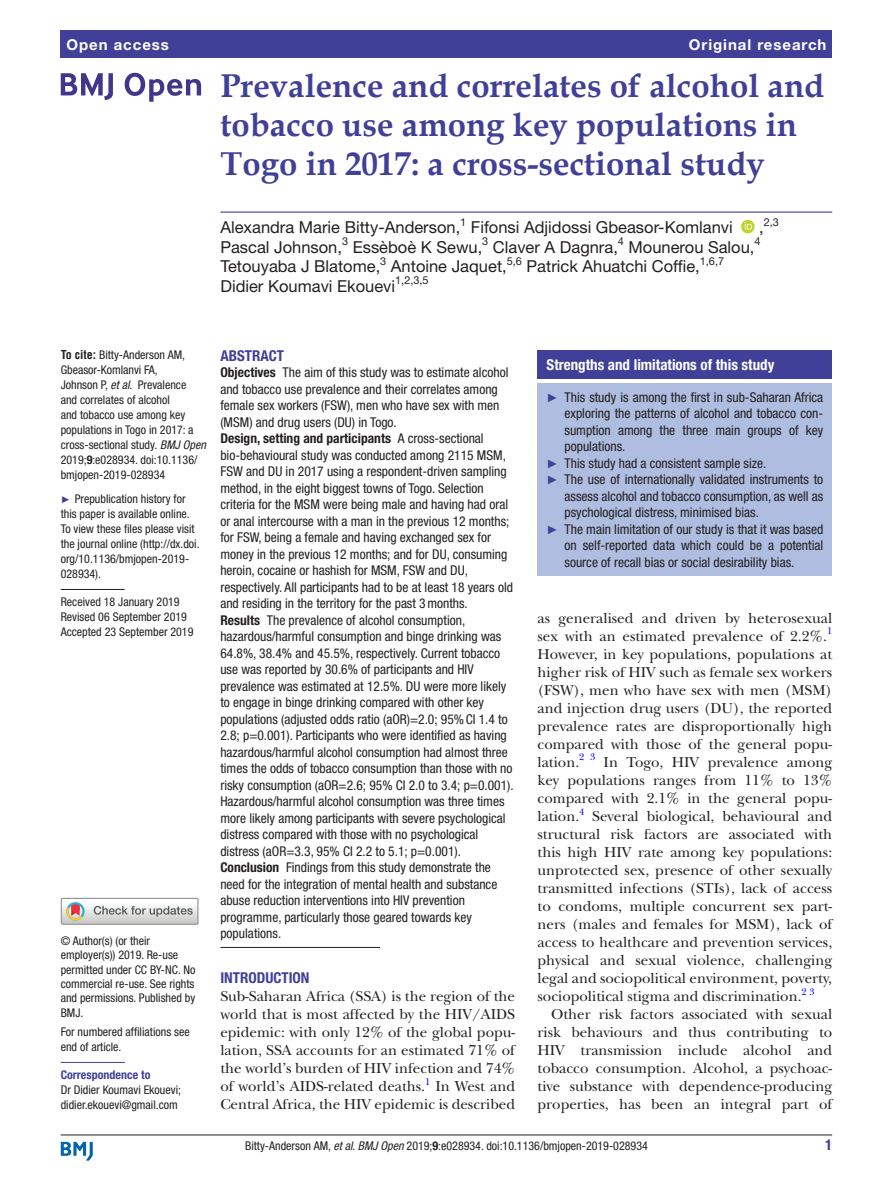
<style>
.page{position:relative;width:893px;height:1191px;background:#fff}
.page>*{position:absolute;margin:0;border:0;box-sizing:border-box;transform-origin:0 0}
.t1{font:700 33px/39px "Book Antiqua";color:#414099}
.t2{font:16.5px "Helvetica Neue LT Std";color:#231f20}
.t3{font:15px/18px "New Baskerville";color:#231f20;text-align:justify}
.t4{font:700 condensed 15px "Helvetica Neue LT Std";color:#fff}
.t5{font:700 15px "Helvetica Neue LT Std";letter-spacing:.065em;color:#fff}
.t6{font:700 condensed 15px "Helvetica Neue LT Std";color:#414099}
.t7{font:condensed 13.5px/16.5px "Helvetica Neue LT Std";color:#231f20}
.t8{font:condensed 12px/15px "Helvetica Neue LT Std";color:#231f20}
.t9{font:700 condensed 12px "Helvetica Neue LT Std";color:#414099}
.t10{font:10.95px "Helvetica Neue LT Std";color:#231f20}
.t11{font:9.9px "New Baskerville";color:#00f}
.s1{font-family:"Helvetica LT Std";font-weight:700}
.s2{font-style:italic}
.s3{font-weight:700}
.s4{font-family:"Arial";font-stretch:normal;font-size:9.75px;color:#414099}
.s5{font-family:"Arial";font-stretch:normal;font-size:12px;color:#414099}
</style>
<div class="page">
<hr style="left:61px;top:1134px;width:771px;height:1px;background:#231f20">
<svg style="left:61px;top:1141px;width:32px;height:19px"></svg>
<div style="left:61px;top:31px;width:771px;height:27px;background:#414099"></div>
<hr style="left:220px;top:211px;width:612px;height:2px;background:#414099">
<svg style="left:741px;top:220px;width:14px;height:13px"></svg>
<hr style="left:61px;top:589px;width:64px;height:1px;background:#231f20">
<hr style="left:61px;top:1062px;width:64px;height:1px;background:#414099">
<svg style="left:61px;top:73px;width:52px;height:27px"></svg>
<svg style="left:125px;top:73px;width:76px;height:29px"></svg>
<div style="left:61px;top:897px;width:138px;height:27px;border:1px solid #969090"></div>
<svg style="left:61px;top:898px;width:137px;height:26px"></svg>
<hr style="left:220px;top:947px;width:160px;height:1px;background:#231f20">
<div style="left:538px;top:350px;width:294px;height:29px;background:#414099"></div>
<div style="left:538px;top:383px;width:294px;height:192px;background:#afbde1"></div>
<p class="t5" style="left:66px;top:35px;width:104px">Open access</p>
<p class="t5" style="left:689px;top:35px;width:139px">Original research</p>
<h1 class="t1" style="left:220px;top:66px;width:606px">Prevalence and correlates of alcohol and tobacco use among key populations in<br>Togo in 2017: a cross-sectional study</h1>
<p class="t2" style="left:220px;top:218px;width:241px">Alexandra Marie Bitty-Anderson,</p>
<p class="t10" style="left:460px;top:215px;width:8px">1</p>
<p class="t2" style="left:471px;top:218px;width:263px">Fifonsi Adjidossi Gbeasor-Komlanvi</p>
<p class="t2" style="left:759px;top:218px;width:6px">,</p>
<p class="t10" style="left:764px;top:215px;width:17px">2,3</p>
<p class="t2" style="left:220px;top:237px;width:123px">Pascal Johnson,</p>
<p class="t10" style="left:342px;top:235px;width:8px">3</p>
<p class="t2" style="left:353px;top:237px;width:131px">Essèboè K Sewu,</p>
<p class="t10" style="left:482px;top:235px;width:8px">3</p>
<p class="t2" style="left:493px;top:237px;width:126px">Claver A Dagnra,</p>
<p class="t10" style="left:618px;top:235px;width:8px">4</p>
<p class="t2" style="left:629px;top:237px;width:127px">Mounerou Salou,</p>
<p class="t10" style="left:754px;top:235px;width:8px">4</p>
<p class="t2" style="left:220px;top:257px;width:161px">Tetouyaba J Blatome,</p>
<p class="t10" style="left:380px;top:254px;width:8px">3</p>
<p class="t2" style="left:391px;top:257px;width:117px">Antoine Jaquet,</p>
<p class="t10" style="left:507px;top:254px;width:17px">5,6</p>
<p class="t2" style="left:527px;top:257px;width:175px">Patrick Ahuatchi Coffie,</p>
<p class="t10" style="left:700px;top:254px;width:26px">1,6,7</p>
<p class="t2" style="left:220px;top:276px;width:176px">Didier Koumavi Ekouevi</p>
<p class="t10" style="left:395px;top:274px;width:35px">1,2,3,5</p>
<p class="t8" style="left:61px;top:347px;width:147px"><span class="s1">To cite:</span> Bitty-Anderson AM,<br>Gbeasor-Komlanvi FA,<br>Johnson P, <span class="s2">et al</span>. Prevalence<br>and correlates of alcohol<br>and tobacco use among key populations in Togo in 2017: a cross-sectional study. <span class="s2">BMJ Open<br></span>2019;<span class="s3">9</span>:e028934. doi:10.1136/ bmjopen-2019-028934</p>
<p class="t8" style="left:61px;top:491px;width:140px"><span class="s4">►</span> Prepublication history for this paper is available online.<br>To view these files please visit the journal online (http://dx.doi. org/10.1136/bmjopen-2019-<br>028934).</p>
<p class="t8" style="left:61px;top:594px;width:134px">Received 18 January 2019<br>Revised 06 September 2019<br>Accepted 23 September 2019</p>
<p class="t8" style="left:61px;top:933px;width:136px;line-height:14.4px">© Author(s) (or their employer(s)) 2019. Re-use permitted under CC BY-NC. No commercial re-use. See rights and permissions. Published by<br>BMJ.</p>
<p class="t8" style="left:61px;top:1024px;width:130px">For numbered affiliations see end of article.</p>
<p class="t9" style="left:61px;top:1067px;width:91px">Correspondence to</p>
<p class="t8" style="left:61px;top:1082px;width:122px">Dr Didier Koumavi Ekouevi; didier.ekouevi@gmail.com</p>
<p class="t6" style="left:220px;top:346px;width:65px">Abstract</p>
<p class="t7" style="left:220px;top:364px;width:295px"><span class="s3">Objectives</span> The aim of this study was to estimate alcohol and tobacco use prevalence and their correlates among female sex workers (FSW), men who have sex with men (MSM) and drug users (DU) in Togo.<br><span class="s3">Design, setting and participants</span> A cross-sectional bio-behavioural study was conducted among 2115 MSM, FSW and DU in 2017 using a respondent-driven sampling method, in the eight biggest towns of Togo. Selection criteria for the MSM were being male and having had oral or anal intercourse with a man in the previous 12 months; for FSW, being a female and having exchanged sex for money in the previous 12 months; and for DU, consuming heroin, cocaine or hashish for MSM, FSW and DU, respectively. All participants had to be at least 18 years old and residing in the territory for the past 3months.<br><span class="s3">Results</span> The prevalence of alcohol consumption, hazardous/harmful consumption and binge drinking was 64.8%, 38.4% and 45.5%, respectively. Current tobacco use was reported by 30.6% of participants and HIV prevalence was estimated at 12.5%. DU were more likely to engage in binge drinking compared with other key populations (adjusted odds ratio (aOR)=2.0; 95%CI 1.4 to 2.8; p=0.001). Participants who were identified as having hazardous/harmful alcohol consumption had almost three times the odds of tobacco consumption than those with no risky consumption (aOR=2.6; 95% CI 2.0 to 3.4; p=0.001).<br>Hazardous/harmful alcohol consumption was three times more likely among participants with severe psychological distress compared with those with no psychological distress (aOR=3.3, 95% CI 2.2 to 5.1; p=0.001).<br><span class="s3">Conclusion</span> Findings from this study demonstrate the need for the integration of mental health and substance abuse reduction interventions into HIV prevention programme, particularly those geared towards key populations.</p>
<p class="t6" style="left:220px;top:969px;width:91px">Introduction</p>
<p class="t3" style="left:220px;top:987px;width:296px">Sub-Saharan Africa (SSA) is the region of the world that is most affected by the HIV/AIDS epidemic: with only 12% of the global popu&shy;lation, SSA accounts for an estimated 71% of the world’s burden of HIV infection and 74% of world’s AIDS-related deaths.</p>
<p class="t11" style="left:425px;top:1075px;width:7px">1</p>
<p class="t3" style="left:220px;top:1077px;width:296px;text-align:right">In West and<br>Central Africa, the HIV epidemic is described</p>
<p class="t4" style="left:547px;top:355px;width:229px">Strengths and limitations of this study</p>
<p class="t7" style="left:547px;top:388px;width:278px"><span class="s5">►</span> This study is among the first in sub-Saharan Africa</p>
<p class="t7" style="left:565px;top:405px;width:260px">exploring the patterns of alcohol and tobacco con-</p>
<p class="t7" style="left:565px;top:421px;width:260px">sumption among the three main groups of key</p>
<p class="t7" style="left:565px;top:438px;width:62px">populations.</p>
<p class="t7" style="left:547px;top:454px;width:221px"><span class="s5">►</span> This study had a consistent sample size.</p>
<p class="t7" style="left:547px;top:471px;width:278px"><span class="s5">►</span> The use of internationally validated instruments to</p>
<p class="t7" style="left:565px;top:487px;width:260px">assess alcohol and tobacco consumption, as well as</p>
<p class="t7" style="left:565px;top:504px;width:196px">psychological distress, minimised bias.</p>
<p class="t7" style="left:547px;top:520px;width:278px"><span class="s5">►</span> The main limitation of our study is that it was based</p>
<p class="t7" style="left:565px;top:537px;width:260px">on self-reported data which could be a potential</p>
<p class="t7" style="left:565px;top:553px;width:231px">source of recall bias or social desirability bias.</p>
<p class="t3" style="left:538px;top:609px;width:296px">as generalised and driven by heterosexual sex with an estimated prevalence of 2.2%.<sup>1<br></sup>However, in key populations, populations at higher risk of HIV such as female sex workers (FSW), men who have sex with men (MSM) and injection drug users (DU), the reported prevalence rates are disproportionally high compared with those of the general popu&shy;lation.</p>
<p class="t11" style="left:579px;top:751px;width:17px">2 3</p>
<p class="t3" style="left:538px;top:753px;width:296px;text-indent:66px">In Togo, HIV prevalence among key populations ranges from 11% to 13% compared with 2.1% in the general popu&shy;lation.</p>
<p class="t11" style="left:579px;top:805px;width:7px">4</p>
<p class="t3" style="left:538px;top:807px;width:296px;text-indent:55px">Several biological, behavioural and structural risk factors are associated with this high HIV rate among key populations: unprotected sex, presence of other sexually transmitted infections (STIs), lack of access to condoms, multiple concurrent sex part&shy;ners (males and females for MSM), lack of access to healthcare and prevention services, physical and sexual violence, challenging legal and sociopolitical environment, poverty, sociopolitical stigma and discrimination.<sup>2</sup> <sup>3</sup></p>
<p class="t3" style="left:538px;top:1005px;width:296px;text-indent:14px">Other risk factors associated with sexual risk behaviours and thus contributing to HIV transmission include alcohol and tobacco consumption. Alcohol, a psychoac&shy;tive substance with dependence-producing properties, has been an integral part of</p>
<p class="t8" style="left:245px;top:1137px;width:404px">Bitty-Anderson AM, <span class="s2">et al</span>. <span class="s2">BMJ Open</span> 2019;<span class="s3">9</span>:e028934. doi:10.1136/bmjopen-2019-028934</p>
<p class="t6" style="left:825px;top:1135px;width:9px">1</p>
</div>
